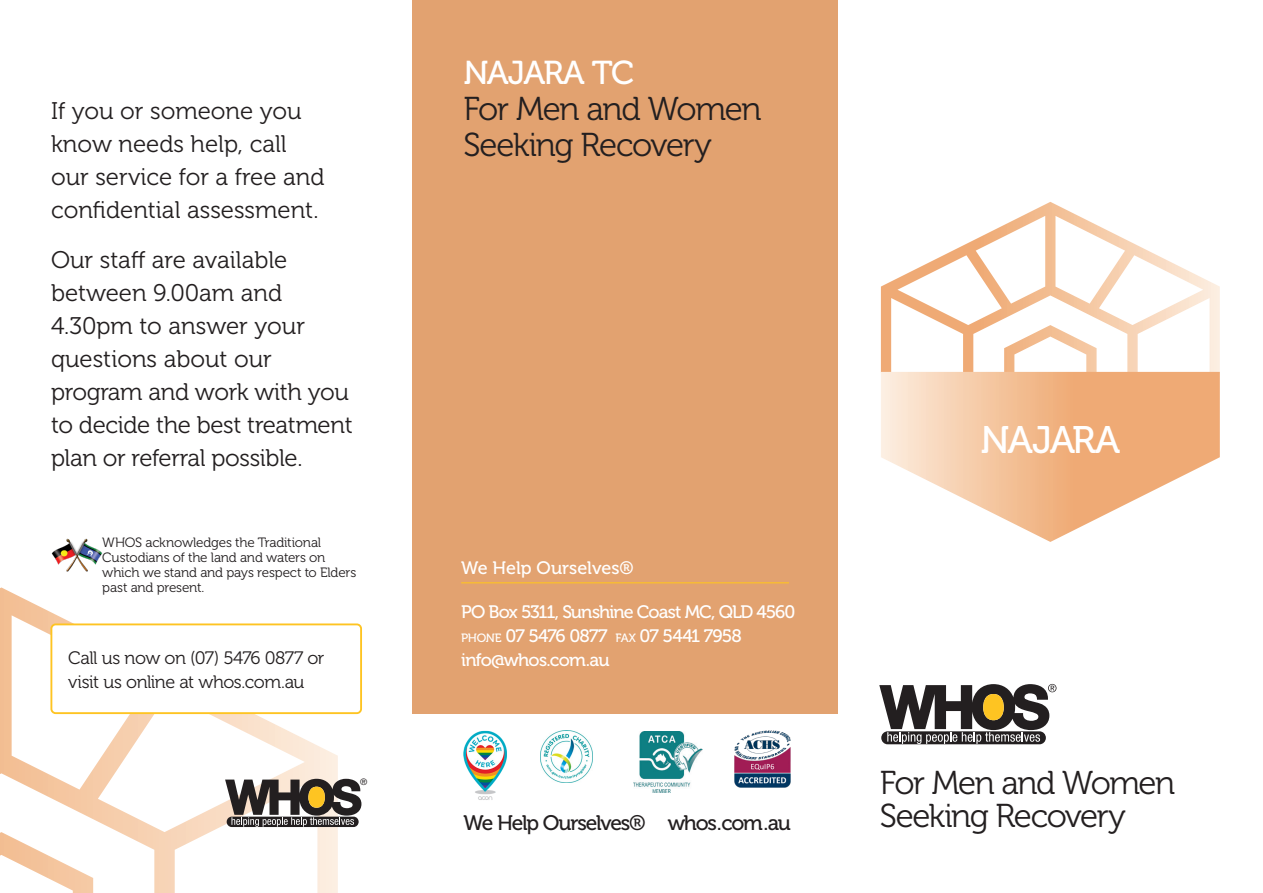
<style>
.page{position:relative;width:1263px;height:893px;background:#fff}
.page>*{position:absolute;margin:0;border:0;box-sizing:border-box;transform-origin:0 0}
.t1{font:38.25px "Museo 500";letter-spacing:-.06em;color:#fff}
.t2{font:33px/36px "Museo 300";letter-spacing:-.045em;color:#231f20}
.t3{font:24px/33px "Museo 300";color:#231f20}
.t4{font:21px "Museo 500";letter-spacing:-.06em;color:#231f20}
.t5{font:18px/24px "Museo 500";letter-spacing:-.045em;color:#fff}
.t6{font:18px/24px "Museo 300";letter-spacing:-.03em;color:#231f20}
.t7{font:18px "Museo 500";color:#fff}
.t8{font:13.5px/15px "Museo 300";letter-spacing:-.015em;color:#231f20}
.Body{font:9px "Helvetica Neue LT Std";color:#231f20}
.s1{font-family:"Museo 500";color:#fff}
.s2{font-size:12px}
</style>
<div class="page">
<svg style="left:0;top:587px;width:338px;height:306px"></svg>
<div style="left:412px;top:0;width:426px;height:714px;background:#e2a270"></div>
<svg style="left:881px;top:202px;width:339px;height:170px"></svg>
<svg style="left:881px;top:372px;width:339px;height:170px"></svg>
<div style="left:51px;top:624px;width:310px;height:89px;background:#fff;border-radius:4px"></div>
<div style="left:50px;top:623px;width:312px;height:91px;border:2px solid #fec422;border-radius:4px"></div>
<hr style="left:461px;top:582px;width:328px;height:1px;background:#fec422">
<svg style="left:879px;top:684px;width:177px;height:60px"></svg>
<svg style="left:225px;top:779px;width:136px;height:48px;background:#6b6563"></svg>
<div style="left:308px;top:787px;width:17px;height:21px;background:#fec422;border-radius:50%"></div>
<img style="left:51px;top:538px;width:51px;height:33px">
<img style="left:633px;top:731px;width:69px;height:62px">
<img style="left:734px;top:731px;width:57px;height:57px">
<img style="left:463px;top:730px;width:44px;height:70px">
<img style="left:540px;top:731px;width:52px;height:52px">
<p class="t3" style="left:51px;top:94px;width:275px">If you or someone you know needs help, call our service for a free and confidential assessment.</p>
<p class="t3" style="left:51px;top:243px;width:303px">Our staff are available between 9.00am and<br>4.30pm to answer your questions about our program and work with you to decide the best treatment plan or referral possible.</p>
<p class="t8" style="left:102px;top:535px;width:255px">WHOS acknowledges the Traditional<br>Custodians of the land and waters on which we stand and pays respect to Elders past and present.</p>
<p class="t6" style="left:68px;top:646px;width:258px">Call us now on (07) 5476 0877 or visit us online at whos.com.au</p>
<p class="Body" style="left:360px;top:777px;width:9px">®</p>
<p class="t2" style="left:463px;top:55px;width:300px"><span class="s1">NAJARA TC<br></span>For Men and Women<br>Seeking Recovery</p>
<p class="t7" style="left:461px;top:558px;width:174px">We Help Ourselves®</p>
<p class="t5" style="left:461px;top:600px;width:336px">PO Box 5311, Sunshine Coast MC, QLD 4560<br><span class="s2">PHONE</span> 07 5476 0877 <span class="s2">FAX</span> 07 5441 7958 info@whos.com.au</p>
<p class="t4" style="left:463px;top:811px;width:329px">We Help Ourselves® whos.com.au</p>
<p class="t1" style="left:980px;top:419px;width:141px">NAJARA</p>
<p class="t2" style="left:880px;top:767px;width:297px;line-height:33px">For Men and Women<br>Seeking Recovery</p>
</div>
